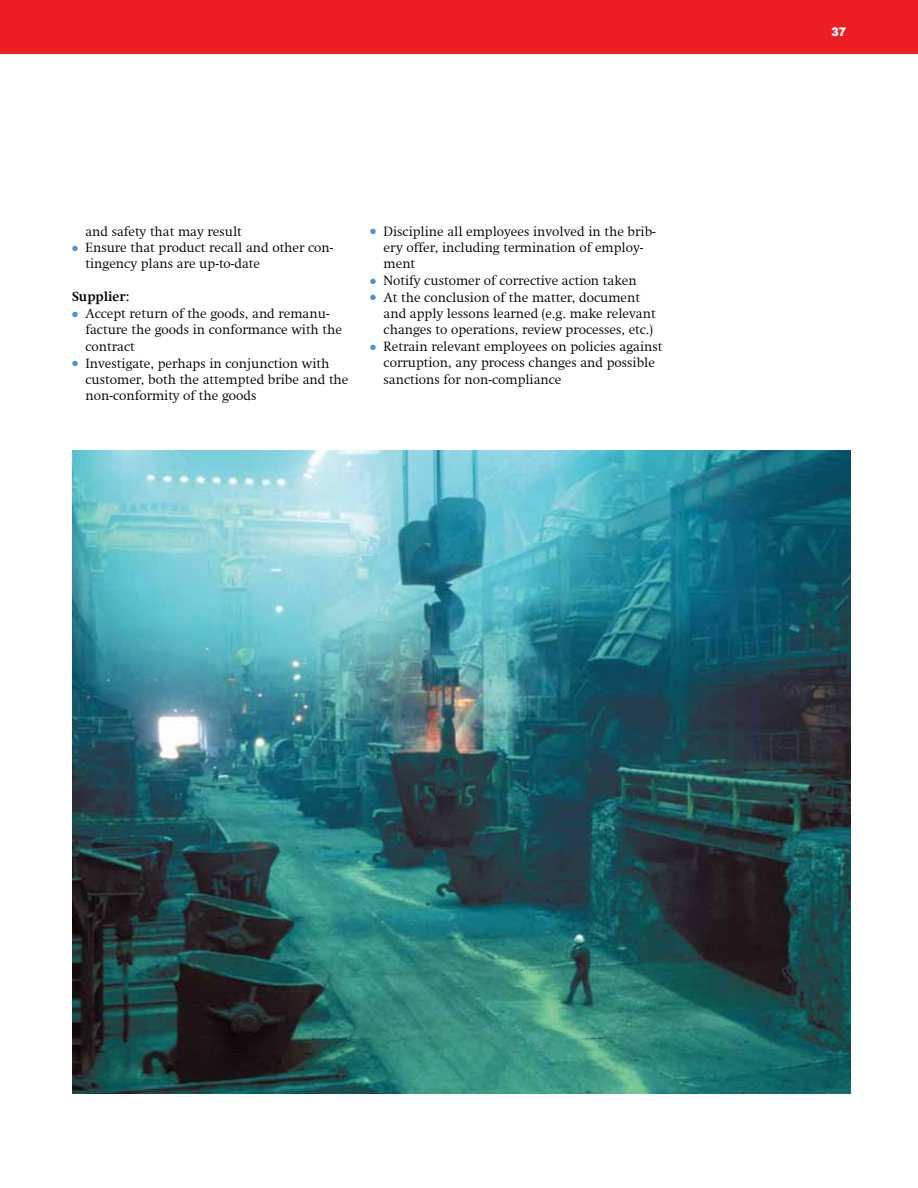
<style>
.page{position:relative;width:918px;height:1188px;background:#fff}
.page>*{position:absolute;margin:0;border:0;box-sizing:border-box;transform-origin:0 0}
.t1{font:300 13.5px/16.5px "Swift Com";color:#000}
.t2{font:700 13.5px "Swift Com";color:#000}
.t3{font:800 12px "Flama";color:#fff}
.s1{color:#5091cd}
</style>
<div class="page">
<div style="left:0;top:0;width:918px;height:54px;background:#ed1d24"></div>
<img style="left:72px;top:450px;width:778px;height:644px">
<p class="t1" style="left:86px;top:223px;width:158px">and safety that may result</p>
<p class="t1" style="left:86px;top:239px;width:250px;text-indent:-13px"><span class="s1">●</span> Ensure that product recall and other con&shy;tingency plans are up-to-date</p>
<p class="t2" style="left:72px;top:289px;width:59px">Supplier:</p>
<p class="t1" style="left:86px;top:305px;width:258px;text-indent:-13px"><span class="s1">●</span> Accept return of the goods, and remanu&shy;facture the goods in conformance with the contract</p>
<p class="t1" style="left:86px;top:355px;width:265px;text-indent:-13px"><span class="s1">●</span> Investigate, perhaps in conjunction with customer, both the attempted bribe and the non-conformity of the goods</p>
<p class="t1" style="left:384px;top:223px;width:274px;text-indent:-13px"><span class="s1">●</span> Discipline all employees involved in the brib&shy;ery offer, including termination of employ&shy;ment</p>
<p class="t1" style="left:370px;top:272px;width:268px"><span class="s1">●</span> Notify customer of corrective action taken</p>
<p class="t1" style="left:384px;top:289px;width:274px;text-indent:-13px"><span class="s1">●</span> At the conclusion of the matter, document and apply lessons learned (e.g. make relevant changes to operations, review processes, etc.)</p>
<p class="t1" style="left:384px;top:338px;width:280px;text-indent:-13px"><span class="s1">●</span> Retrain relevant employees on policies against corruption, any process changes and possible sanctions for non-compliance</p>
<p class="t3" style="left:831px;top:24px;width:16px">37</p>
</div>
